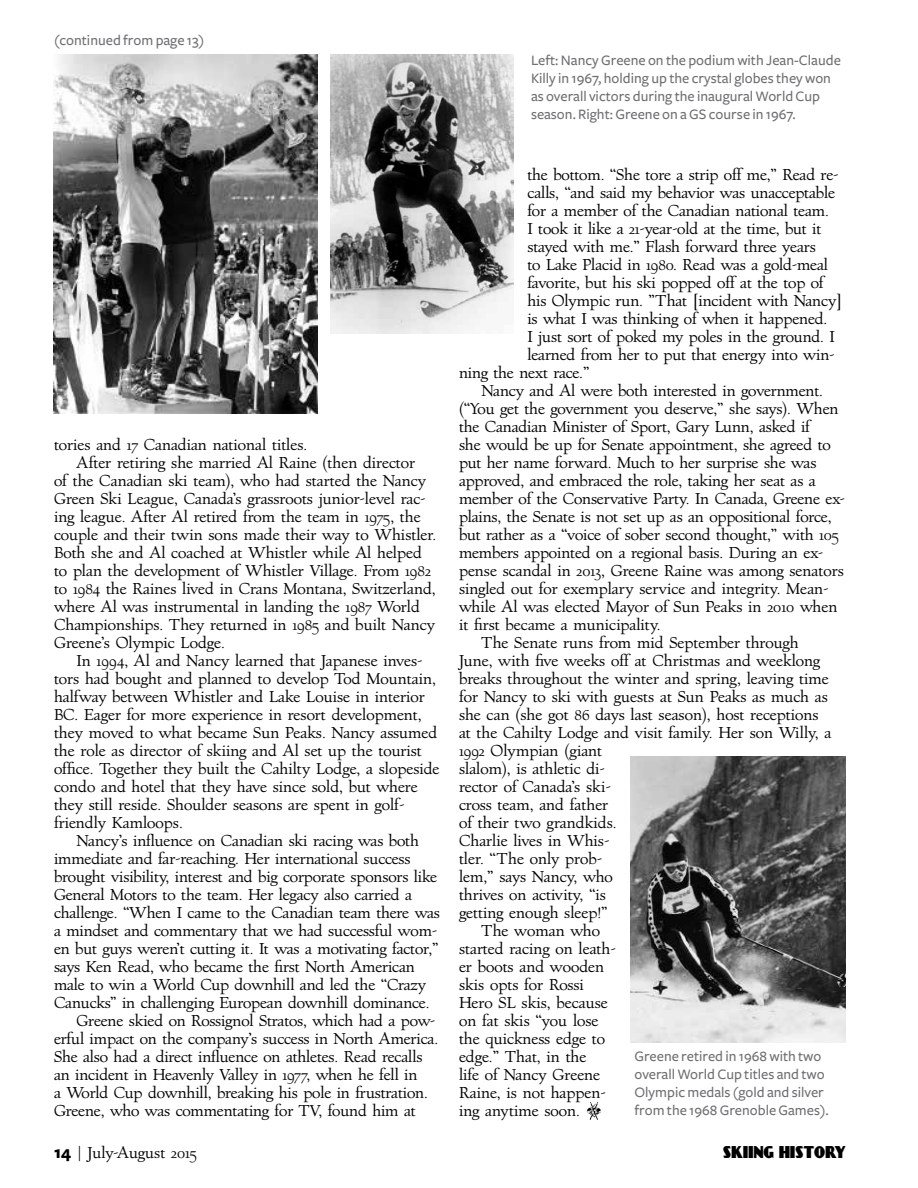
<style>
.page{position:relative;width:918px;height:1188px;background:#fff}
.page>*{position:absolute;margin:0;border:0;box-sizing:border-box;transform-origin:0 0}
.t1{font:15px "Village";letter-spacing:-.005em;color:#000}
.t2{font:500 15px/18px "Freight Sans";color:#6d6e71}
.t3{font:15px "Day Poster Black NF";letter-spacing:.02em;color:#000;scale:.84 1}
.s1{font-family:"Freight Sans";font-weight:700;font-size:18px}
</style>
<div class="page">
<img style="left:586px;top:1102px;width:15px;height:18px">
<img style="left:54px;top:54px;width:263px;height:360px">
<img style="left:330px;top:54px;width:184px;height:280px">
<img style="left:631px;top:756px;width:215px;height:287px">
<p class="t2" style="left:54px;top:31px;width:152px">(continued from page 13)</p>
<p class="t1" style="left:54px;top:435px;width:255px">tories and 17 Canadian national titles.</p>
<p class="t1" style="left:76px;top:453px;width:340px">After retiring she married Al Raine (then director</p>
<p class="t1" style="left:54px;top:471px;width:373px">of the Canadian ski team), who had started the Nancy</p>
<p class="t1" style="left:54px;top:489px;width:373px">Green Ski League, Canada’s grassroots junior-level rac-</p>
<p class="t1" style="left:54px;top:507px;width:368px">ing league. After Al retired from the team in 1975, the</p>
<p class="t1" style="left:54px;top:525px;width:384px">couple and their twin sons made their way to Whistler.</p>
<p class="t1" style="left:54px;top:543px;width:369px">Both she and Al coached at Whistler while Al helped</p>
<p class="t1" style="left:54px;top:561px;width:378px">to plan the development of Whistler Village. From 1982</p>
<p class="t1" style="left:54px;top:579px;width:383px">to 1984 the Raines lived in Crans Montana, Switzerland,</p>
<p class="t1" style="left:54px;top:597px;width:367px">where Al was instrumental in landing the 1987 World</p>
<p class="t1" style="left:54px;top:615px;width:382px">Championships. They returned in 1985 and built Nancy</p>
<p class="t1" style="left:54px;top:633px;width:172px">Greene’s Olympic Lodge.</p>
<p class="t1" style="left:76px;top:651px;width:348px">In 1994, Al and Nancy learned that Japanese inves-</p>
<p class="t1" style="left:54px;top:669px;width:383px">tors had bought and planned to develop Tod Mountain,</p>
<p class="t1" style="left:54px;top:687px;width:372px">halfway between Whistler and Lake Louise in interior</p>
<p class="t1" style="left:54px;top:705px;width:369px">BC. Eager for more experience in resort development,</p>
<p class="t1" style="left:54px;top:723px;width:385px">they moved to what became Sun Peaks. Nancy assumed</p>
<p class="t1" style="left:54px;top:741px;width:369px">the role as director of skiing and Al set up the tourist</p>
<p class="t1" style="left:54px;top:759px;width:387px">office. Together they built the Cahilty Lodge, a slopeside</p>
<p class="t1" style="left:54px;top:777px;width:365px">condo and hotel that they have since sold, but where</p>
<p class="t1" style="left:54px;top:795px;width:352px">they still reside. Shoulder seasons are spent in golf-</p>
<p class="t1" style="left:54px;top:813px;width:130px">friendly Kamloops.</p>
<p class="t1" style="left:76px;top:831px;width:344px">Nancy’s influence on Canadian ski racing was both</p>
<p class="t1" style="left:54px;top:849px;width:358px">immediate and far-reaching. Her international success</p>
<p class="t1" style="left:54px;top:867px;width:385px">brought visibility, interest and big corporate sponsors like</p>
<p class="t1" style="left:54px;top:885px;width:360px">General Motors to the team. Her legacy also carried a</p>
<p class="t1" style="left:54px;top:903px;width:388px">challenge. “When I came to the Canadian team there was</p>
<p class="t1" style="left:54px;top:921px;width:385px">a mindset and commentary that we had successful wom-</p>
<p class="t1" style="left:54px;top:939px;width:386px">en but guys weren’t cutting it. It was a motivating factor,”</p>
<p class="t1" style="left:54px;top:957px;width:362px">says Ken Read, who became the first North American</p>
<p class="t1" style="left:54px;top:975px;width:374px">male to win a World Cup downhill and led the “Crazy</p>
<p class="t1" style="left:54px;top:993px;width:377px">Canucks” in challenging European downhill dominance.</p>
<p class="t1" style="left:76px;top:1011px;width:360px">Greene skied on Rossignol Stratos, which had a pow-</p>
<p class="t1" style="left:54px;top:1029px;width:386px">erful impact on the company’s success in North America.</p>
<p class="t1" style="left:54px;top:1047px;width:370px">She also had a direct influence on athletes. Read recalls</p>
<p class="t1" style="left:54px;top:1065px;width:365px">an incident in Heavenly Valley in 1977, when he fell in</p>
<p class="t1" style="left:54px;top:1083px;width:375px">a World Cup downhill, breaking his pole in frustration.</p>
<p class="t1" style="left:54px;top:1101px;width:363px">Greene, who was commentating for TV, found him at</p>
<p class="t2" style="left:531px;top:51px;width:311px">Left: Nancy Greene on the podium with Jean-Claude Killy in 1967, holding up the crystal globes they won as overall victors during the inaugural World Cup season. Right: Greene on a GS course in 1967.</p>
<p class="t1" style="left:527px;top:165px;width:313px">the bottom. “She tore a strip off me,” Read re-</p>
<p class="t1" style="left:527px;top:183px;width:309px">calls, “and said my behavior was unacceptable</p>
<p class="t1" style="left:527px;top:201px;width:303px">for a member of the Canadian national team.</p>
<p class="t1" style="left:527px;top:219px;width:296px">I took it like a 21-year-old at the time, but it</p>
<p class="t1" style="left:527px;top:237px;width:290px">stayed with me.” Flash forward three years</p>
<p class="t1" style="left:527px;top:255px;width:302px">to Lake Placid in 1980. Read was a gold-meal</p>
<p class="t1" style="left:527px;top:273px;width:298px">favorite, but his ski popped off at the top of</p>
<p class="t1" style="left:527px;top:291px;width:316px">his Olympic run. ”That [incident with Nancy]</p>
<p class="t1" style="left:527px;top:309px;width:301px">is what I was thinking of when it happened.</p>
<p class="t1" style="left:527px;top:327px;width:309px">I just sort of poked my poles in the ground. I</p>
<p class="t1" style="left:527px;top:345px;width:309px">learned from her to put that energy into win-</p>
<p class="t1" style="left:459px;top:363px;width:132px">ning the next race.”</p>
<p class="t1" style="left:481px;top:381px;width:343px">Nancy and Al were both interested in government.</p>
<p class="t1" style="left:459px;top:399px;width:381px">(“You get the government you deserve,” she says). When</p>
<p class="t1" style="left:459px;top:417px;width:352px">the Canadian Minister of Sport, Gary Lunn, asked if</p>
<p class="t1" style="left:459px;top:435px;width:373px">she would be up for Senate appointment, she agreed to</p>
<p class="t1" style="left:459px;top:453px;width:359px">put her name forward. Much to her surprise she was</p>
<p class="t1" style="left:459px;top:471px;width:358px">approved, and embraced the role, taking her seat as a</p>
<p class="t1" style="left:459px;top:489px;width:387px">member of the Conservative Party. In Canada, Greene ex-</p>
<p class="t1" style="left:459px;top:507px;width:374px">plains, the Senate is not set up as an oppositional force,</p>
<p class="t1" style="left:459px;top:525px;width:381px">but rather as a “voice of sober second thought,” with 105</p>
<p class="t1" style="left:459px;top:543px;width:366px">members appointed on a regional basis. During an ex-</p>
<p class="t1" style="left:459px;top:561px;width:386px">pense scandal in 2013, Greene Raine was among senators</p>
<p class="t1" style="left:459px;top:579px;width:371px">singled out for exemplary service and integrity. Mean-</p>
<p class="t1" style="left:459px;top:597px;width:380px">while Al was elected Mayor of Sun Peaks in 2010 when</p>
<p class="t1" style="left:459px;top:615px;width:203px">it first became a municipality.</p>
<p class="t1" style="left:481px;top:633px;width:319px">The Senate runs from mid September through</p>
<p class="t1" style="left:459px;top:651px;width:363px">June, with five weeks off at Christmas and weeklong</p>
<p class="t1" style="left:459px;top:669px;width:371px">breaks throughout the winter and spring, leaving time</p>
<p class="t1" style="left:459px;top:687px;width:370px">for Nancy to ski with guests at Sun Peaks as much as</p>
<p class="t1" style="left:459px;top:705px;width:361px">she can (she got 86 days last season), host receptions</p>
<p class="t1" style="left:459px;top:723px;width:374px">at the Cahilty Lodge and visit family. Her son Willy, a</p>
<p class="t1" style="left:459px;top:741px;width:145px">1992 Olympian (giant</p>
<p class="t1" style="left:459px;top:759px;width:147px">slalom), is athletic di-</p>
<p class="t1" style="left:459px;top:777px;width:153px">rector of Canada’s ski-</p>
<p class="t1" style="left:459px;top:795px;width:151px">cross team, and father</p>
<p class="t1" style="left:459px;top:813px;width:159px">of their two grandkids.</p>
<p class="t1" style="left:459px;top:831px;width:152px">Charlie lives in Whis-</p>
<p class="t1" style="left:459px;top:849px;width:145px">tler. “The only prob-</p>
<p class="t1" style="left:459px;top:867px;width:155px">lem,” says Nancy, who</p>
<p class="t1" style="left:459px;top:885px;width:148px">thrives on activity, “is</p>
<p class="t1" style="left:459px;top:903px;width:150px">getting enough sleep!”</p>
<p class="t1" style="left:481px;top:921px;width:120px">The woman who</p>
<p class="t1" style="left:459px;top:939px;width:158px">started racing on leath-</p>
<p class="t1" style="left:459px;top:957px;width:147px">er boots and wooden</p>
<p class="t1" style="left:459px;top:975px;width:126px">skis opts for Rossi</p>
<p class="t1" style="left:459px;top:993px;width:150px">Hero SL skis, because</p>
<p class="t1" style="left:459px;top:1011px;width:141px">on fat skis “you lose</p>
<p class="t1" style="left:459px;top:1029px;width:148px">the quickness edge to</p>
<p class="t1" style="left:459px;top:1047px;width:129px">edge.” That, in the</p>
<p class="t1" style="left:459px;top:1065px;width:143px">life of Nancy Greene</p>
<p class="t1" style="left:459px;top:1083px;width:148px">Raine, is not happen-</p>
<p class="t1" style="left:459px;top:1101px;width:122px">ing anytime soon.</p>
<p class="t2" style="left:634px;top:1047px;width:196px">Greene retired in 1968 with two overall World Cup titles and two<br>Olympic medals (gold and silver from the 1968 Grenoble Games).</p>
<p class="t1" style="left:54px;top:1143px;width:144px"><span class="s1">14</span> | July-August 2015</p>
<p class="t3" style="left:723px;top:1143px;width:148px">SKIING HISTORY</p>
</div>
